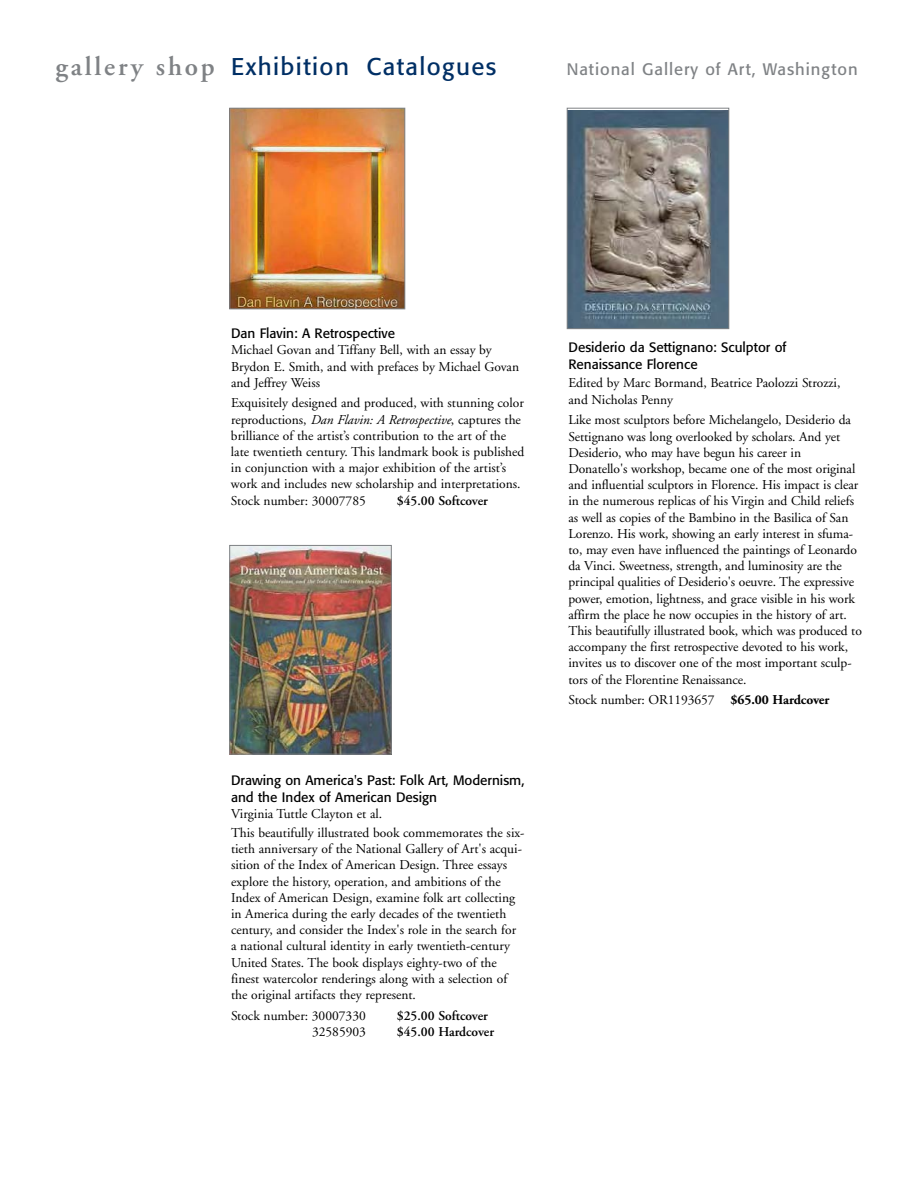
<style>
.page{position:relative;width:918px;height:1188px;background:#fff}
.page>*{position:absolute;margin:0;border:0;box-sizing:border-box;transform-origin:0 0}
.t1{font:24px "Formata";letter-spacing:.06em;color:#002f65}
.t2{font:16.5px "Formata";letter-spacing:.06em;color:#7f8285}
.t3{font:13.5px/16.2px "Adobe Garamond";color:#000}
.t4{font:13.5px/17px "Formata";color:#000}
.t5{font:600 13.5px "Adobe Garamond";color:#000}
.s1{font-family:"Adobe Garamond";font-weight:600;font-size:27px;color:#7f8285}
.s2{font-style:italic}
.s3{font-weight:700}
</style>
<div class="page">
<img style="left:232px;top:110px;width:171px;height:197px">
<div style="left:230px;top:108px;width:175px;height:201px;border:1px solid #7f8285"></div>
<img style="left:569px;top:110px;width:158px;height:217px">
<div style="left:567px;top:108px;width:162px;height:221px;border:1px solid #7f8285"></div>
<img style="left:232px;top:547px;width:158px;height:205px">
<div style="left:230px;top:545px;width:162px;height:209px;border:1px solid #7f8285"></div>
<h1 class="t1" style="left:56px;top:56px;width:442px"><span class="s1">gallery shop</span> Exhibition Catalogues</h1>
<p class="t2" style="left:567px;top:62px;width:292px">National Gallery of Art, Washington</p>
<p class="t4" style="left:231px;top:326px;width:165px">Dan Flavin: A Retrospective</p>
<p class="t3" style="left:231px;top:343px;width:290px">Michael Govan and Tiffany Bell, with an essay by<br>Brydon E. Smith, and with prefaces by Michael Govan and Jeffrey Weiss</p>
<p class="t3" style="left:231px;top:396px;width:295px">Exquisitely designed and produced, with stunning color reproductions, <span class="s2">Dan Flavin: A Retrospective</span>, captures the brilliance of the artist’s contribution to the art of the late twentieth century. This landmark book is published in conjunction with a major exhibition of the artist’s work and includes new scholarship and interpretations.<br>Stock number: 30007785</p>
<p class="t5" style="left:397px;top:495px;width:93px">$45.00 Softcover</p>
<p class="t4" style="left:231px;top:773px;width:295px">Drawing on America's Past: Folk Art, Modernism, and the Index of American Design</p>
<p class="t3" style="left:231px;top:805px;width:295px;line-height:19.2px">Virginia Tuttle Clayton et al.<br>This beautifully illustrated book commemorates the six-</p>
<p class="t3" style="left:231px;top:842px;width:293px">tieth anniversary of the National Gallery of Art's acqui&shy;sition of the Index of American Design. Three essays explore the history, operation, and ambitions of the Index of American Design, examine folk art collecting in America during the early decades of the twentieth century, and consider the Index's role in the search for a national cultural identity in early twentieth-century United States. The book displays eighty-two of the finest watercolor renderings along with a selection of the original artifacts they represent.</p>
<p class="t3" style="left:231px;top:1008px;width:136px">Stock number: 30007330</p>
<p class="t5" style="left:397px;top:1010px;width:93px">$25.00 Softcover</p>
<p class="t3" style="left:312px;top:1025px;width:55px">32585903</p>
<p class="t5" style="left:397px;top:1026px;width:99px">$45.00 Hardcover</p>
<p class="t4" style="left:568px;top:339px;width:220px">Desiderio da Settignano: Sculptor of<br>Renaissance Florence</p>
<p class="t3" style="left:568px;top:376px;width:273px">Edited by Marc Bormand, Beatrice Paolozzi Strozzi, and Nicholas Penny</p>
<p class="t3" style="left:568px;top:413px;width:295px">Like most sculptors before Michelangelo, Desiderio da Settignano was long overlooked by scholars. And yet Desiderio, who may have begun his career in Donatello's workshop, became one of the most original and influential sculptors in Florence. His impact is clear in the numerous replicas of his Virgin and Child reliefs as well as copies of the Bambino in the Basilica of San Lorenzo. His work, showing an early interest in sfuma&shy;to, may even have influenced the paintings of Leonardo da Vinci. Sweetness, strength, and luminosity are the principal qualities of Desiderio's oeuvre. The expressive power, emotion, lightness, and grace visible in his work affirm the place he now occupies in the history of art.<br>This beautifully illustrated book, which was produced to accompany the first retrospective devoted to his work, invites us to discover one of the most important sculp&shy;tors of the Florentine Renaissance.</p>
<p class="t3" style="left:569px;top:693px;width:262px">Stock number: OR1193657 <span class="s3">$65.00 Hardcover</span></p>
</div>
